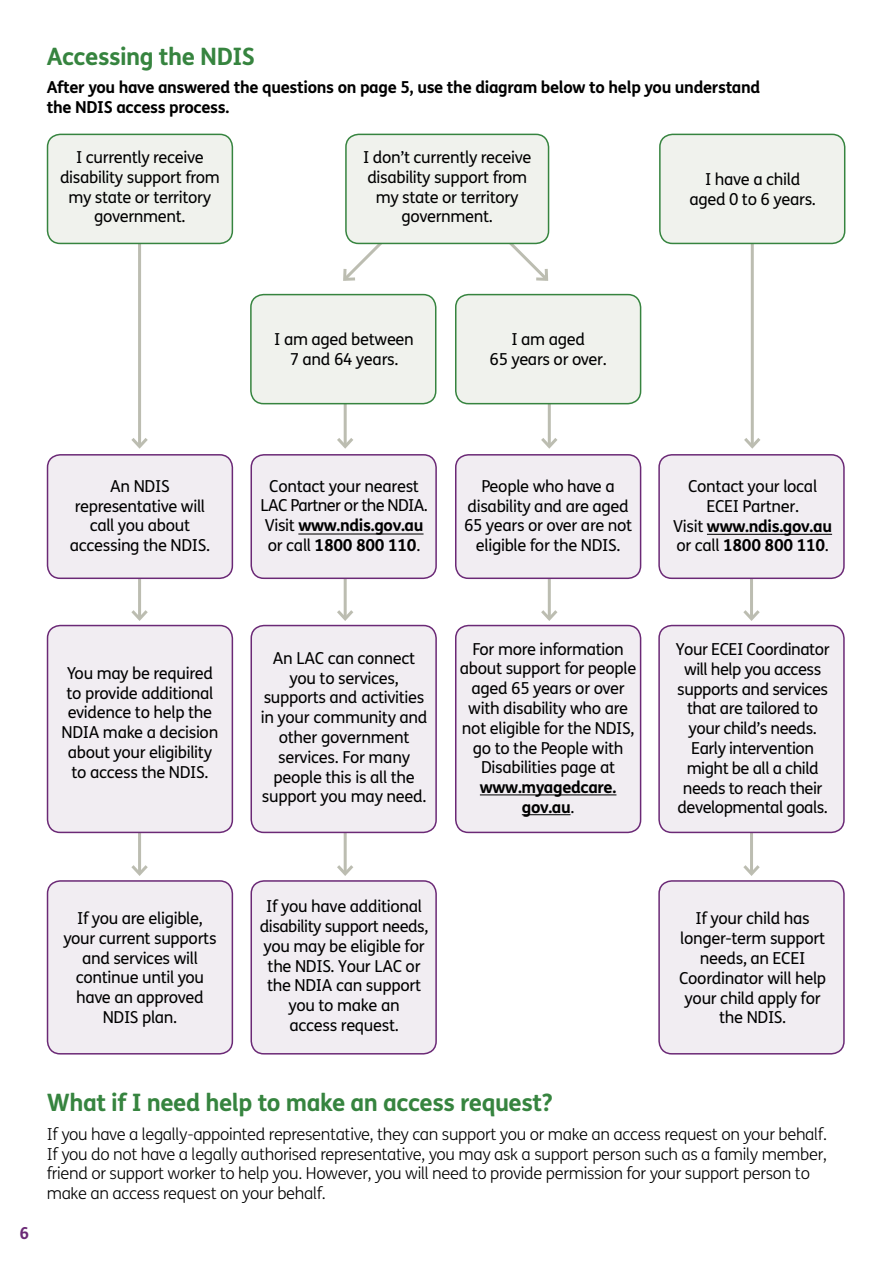
<style>
.page{position:relative;width:893px;height:1263px;background:#fff}
.page>*{position:absolute;margin:0;border:0;box-sizing:border-box;transform-origin:0 0}
.t1{font:700 24px "FS Me";letter-spacing:-.02em;color:#36843f}
.t2{font:16.5px/19.8px "FS Me";letter-spacing:-.02em;color:#000;text-align:center}
.t3{font:300 16.5px/19.8px "FS Me";letter-spacing:-.02em;color:#000}
.t4{font:700 16.5px/19.8px "FS Me";letter-spacing:-.02em;color:#000}
.t5{font:700 16.5px "FS Me";color:#6b2976}
.s1{font-weight:700}
</style>
<div class="page">
<hr style="left:751px;top:242px;width:3px;height:204px;background:#bcbdb1">
<svg style="left:744px;top:435px;width:17px;height:14px"></svg>
<svg style="left:499px;top:232px;width:51px;height:49px"></svg>
<svg style="left:343px;top:237px;width:49px;height:44px"></svg>
<div style="left:346px;top:134px;width:203px;height:109px;background:#f0f2ed;border-radius:13px"></div>
<div style="left:345px;top:134px;width:204px;height:110px;border:2px solid #36843f;border-radius:13px"></div>
<div style="left:660px;top:134px;width:185px;height:109px;background:#f0f2ed;border-radius:13px"></div>
<div style="left:659px;top:134px;width:186px;height:110px;border:2px solid #36843f;border-radius:13px"></div>
<hr style="left:138px;top:242px;width:3px;height:204px;background:#bcbdb1">
<svg style="left:131px;top:438px;width:17px;height:11px"></svg>
<hr style="left:138px;top:558px;width:3px;height:61px;background:#bcbdb1">
<svg style="left:131px;top:610px;width:17px;height:11px"></svg>
<hr style="left:344px;top:558px;width:3px;height:61px;background:#bcbdb1">
<svg style="left:337px;top:607px;width:17px;height:14px"></svg>
<hr style="left:344px;top:386px;width:3px;height:60px;background:#bcbdb1">
<svg style="left:337px;top:435px;width:16px;height:14px"></svg>
<hr style="left:548px;top:558px;width:3px;height:61px;background:#bcbdb1">
<svg style="left:541px;top:607px;width:17px;height:14px"></svg>
<hr style="left:548px;top:386px;width:3px;height:60px;background:#bcbdb1">
<svg style="left:541px;top:435px;width:17px;height:14px"></svg>
<hr style="left:750px;top:558px;width:3px;height:61px;background:#bcbdb1">
<svg style="left:743px;top:610px;width:17px;height:11px"></svg>
<hr style="left:138px;top:813px;width:3px;height:61px;background:#bcbdb1">
<svg style="left:131px;top:865px;width:17px;height:11px"></svg>
<hr style="left:344px;top:813px;width:3px;height:61px;background:#bcbdb1">
<svg style="left:337px;top:862px;width:17px;height:14px"></svg>
<hr style="left:750px;top:813px;width:3px;height:61px;background:#bcbdb1">
<svg style="left:743px;top:865px;width:17px;height:11px"></svg>
<div style="left:48px;top:455px;width:184px;height:123px;background:#f1edf2;border-radius:13px"></div>
<div style="left:47px;top:454px;width:186px;height:125px;border:2px solid #6b2976;border-radius:13px"></div>
<div style="left:48px;top:625px;width:184px;height:207px;background:#f1edf2;border-radius:13px"></div>
<div style="left:47px;top:625px;width:186px;height:208px;border:2px solid #6b2976;border-radius:13px"></div>
<div style="left:48px;top:881px;width:184px;height:173px;background:#f1edf2;border-radius:13px"></div>
<div style="left:47px;top:880px;width:186px;height:174px;border:2px solid #6b2976;border-radius:13px"></div>
<div style="left:251px;top:455px;width:185px;height:123px;background:#f1edf2;border-radius:13px"></div>
<div style="left:250px;top:454px;width:187px;height:125px;border:2px solid #6b2976;border-radius:13px"></div>
<div style="left:251px;top:625px;width:185px;height:207px;background:#f1edf2;border-radius:13px"></div>
<div style="left:250px;top:625px;width:187px;height:208px;border:2px solid #6b2976;border-radius:13px"></div>
<div style="left:251px;top:881px;width:185px;height:173px;background:#f1edf2;border-radius:13px"></div>
<div style="left:250px;top:880px;width:187px;height:174px;border:2px solid #6b2976;border-radius:13px"></div>
<div style="left:456px;top:455px;width:185px;height:123px;background:#f1edf2;border-radius:13px"></div>
<div style="left:455px;top:454px;width:186px;height:125px;border:2px solid #6b2976;border-radius:13px"></div>
<div style="left:456px;top:625px;width:185px;height:207px;background:#f1edf2;border-radius:13px"></div>
<div style="left:455px;top:625px;width:186px;height:208px;border:2px solid #6b2976;border-radius:13px"></div>
<div style="left:659px;top:455px;width:185px;height:123px;background:#f1edf2;border-radius:13px"></div>
<div style="left:658px;top:454px;width:187px;height:125px;border:2px solid #6b2976;border-radius:13px"></div>
<div style="left:659px;top:625px;width:185px;height:207px;background:#f1edf2;border-radius:13px"></div>
<div style="left:658px;top:625px;width:187px;height:208px;border:2px solid #6b2976;border-radius:13px"></div>
<div style="left:659px;top:881px;width:185px;height:173px;background:#f1edf2;border-radius:13px"></div>
<div style="left:658px;top:880px;width:187px;height:174px;border:2px solid #6b2976;border-radius:13px"></div>
<hr style="left:480px;top:794px;width:136px;height:1px;background:#000">
<hr style="left:522px;top:814px;width:48px;height:1px;background:#000">
<div style="left:48px;top:134px;width:184px;height:109px;background:#f0f2ed;border-radius:13px"></div>
<div style="left:47px;top:134px;width:186px;height:110px;border:2px solid #36843f;border-radius:13px"></div>
<div style="left:251px;top:295px;width:185px;height:109px;background:#f0f2ed;border-radius:13px"></div>
<div style="left:250px;top:294px;width:186px;height:110px;border:2px solid #36843f;border-radius:13px"></div>
<div style="left:456px;top:295px;width:185px;height:109px;background:#f0f2ed;border-radius:13px"></div>
<div style="left:455px;top:294px;width:186px;height:110px;border:2px solid #36843f;border-radius:13px"></div>
<hr style="left:707px;top:534px;width:125px;height:1px;background:#000">
<hr style="left:298px;top:534px;width:126px;height:1px;background:#000">
<h3 class="t1" style="left:47px;top:41px;width:210px">Accessing the NDIS</h3>
<p class="t4" style="left:47px;top:77px;width:715px">After you have answered the questions on page 5, use the diagram below to help you understand the NDIS access process.</p>
<h4 class="t2" style="left:60px;top:148px;width:161px">I currently receive disability support from my state or territory government.</h4>
<h4 class="t2" style="left:363px;top:148px;width:170px">I don’t currently receive disability support from my state or territory government.</h4>
<h5 class="t2" style="left:274px;top:330px;width:141px">I am aged between<br>7 and 64 years.</h5>
<h5 class="t2" style="left:490px;top:330px;width:119px">I am aged<br>65 years or over.</h5>
<p class="t2" style="left:689px;top:170px;width:128px">I have a child aged 0 to 6 years.</p>
<p class="t2" style="left:70px;top:476px;width:142px">An NDIS representative will call you about accessing the NDIS.</p>
<h5 class="t2" style="left:260px;top:476px;width:169px">Contact your nearest<br>LAC Partner or the NDIA.<br>Visit <span class="s1">www.ndis.gov.au </span>or call <span class="s1">1800 800 110</span>.</h5>
<p class="t2" style="left:464px;top:476px;width:170px">People who have a disability and are aged<br>65 years or over are not eligible for the NDIS.</p>
<p class="t2" style="left:673px;top:476px;width:160px">Contact your local<br>ECEI Partner.<br>Visit <span class="s1">www.ndis.gov.au </span>or call <span class="s1">1800 800 110</span>.</p>
<p class="t2" style="left:62px;top:663px;width:158px">You may be required to provide additional evidence to help the<br>NDIA make a decision about your eligibility to access the NDIS.</p>
<h5 class="t2" style="left:261px;top:648px;width:168px">An LAC can connect you to services, supports and activities in your community and other government services. For many people this is all the support you may need.</h5>
<p class="t2" style="left:460px;top:639px;width:178px">For more information about support for people aged 65 years or over with disability who are not eligible for the NDIS, go to the People with<br>Disabilities page at <span class="s1">www.myagedcare. gov.au</span>.</p>
<p class="t2" style="left:676px;top:640px;width:155px">Your ECEI Coordinator will help you access supports and services that are tailored to your child’s needs.<br>Early intervention might be all a child needs to reach their developmental goals.</p>
<p class="t2" style="left:63px;top:909px;width:155px">If you are eligible, your current supports and services will continue until you have an approved<br>NDIS plan.</p>
<h5 class="t2" style="left:260px;top:897px;width:170px">If you have additional disability support needs, you may be eligible for the NDIS. Your LAC or the NDIA can support you to make an<br>access request.</h5>
<p class="t2" style="left:679px;top:909px;width:149px">If your child has longer-term support needs, an ECEI<br>Coordinator will help your child apply for the NDIS.</p>
<p class="t5" style="left:20px;top:1223px;width:11px">6</p>
<h3 class="t1" style="left:47px;top:1088px;width:507px">What if I need help to make an access request?</h3>
<p class="t3" style="left:47px;top:1124px;width:782px">If you have a legally-appointed representative, they can support you or make an access request on your behalf.<br>If you do not have a legally authorised representative, you may ask a support person such as a family member, friend or support worker to help you. However, you will need to provide permission for your support person to make an access request on your behalf.</p>
</div>
